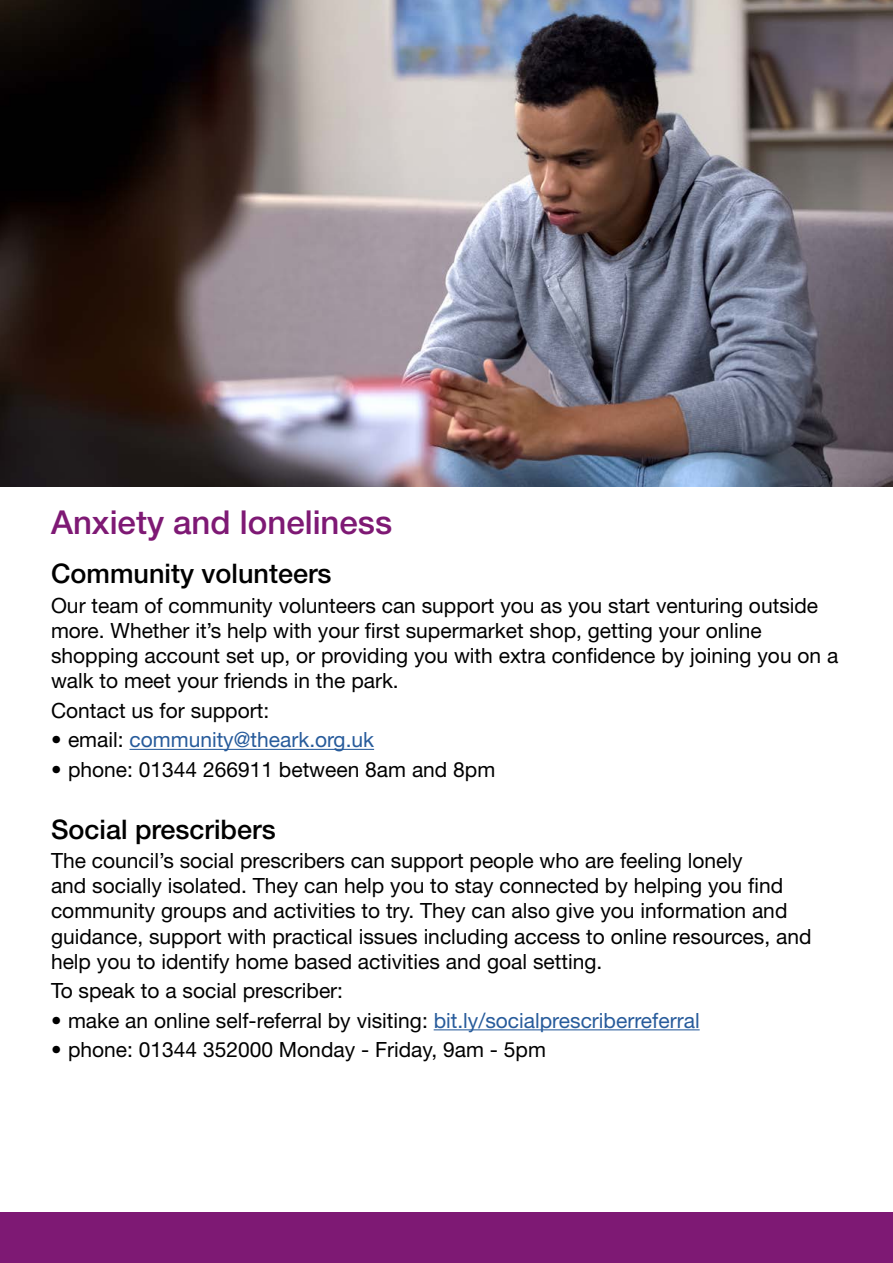
<style>
.page{position:relative;width:893px;height:1263px;background:#fff}
.page>*{position:absolute;margin:0;border:0;box-sizing:border-box;transform-origin:0 0}
.Section_Heading{font:500 33px "Helvetica Neue";color:#7e1974}
.sml_section_heading{font:500 27px "Helvetica Neue";color:#000}
.Body_text{font:21px/25.2px "Helvetica Neue";color:#000}
.Bullets{font:21px "Helvetica Neue";color:#000}
.Bullets-2{font:21px "Helvetica Neue";color:#275b9b}
.s1{color:#000}
.s2{color:#275b9b}
</style>
<div class="page">
<div style="left:0;top:1212px;width:893px;height:51px;background:#7e1974"></div>
<hr style="left:129px;top:749px;width:245px;height:1px;background:#275b9b">
<hr style="left:434px;top:1029px;width:266px;height:1px;background:#275b9b">
<img style="left:0;top:0;width:893px;height:487px">
<h2 class="Section_Heading" style="left:51px;top:502px;width:343px">Anxiety and loneliness</h2>
<p class="sml_section_heading" style="left:51px;top:558px;width:282px">Community volunteers</p>
<p class="Body_text" style="left:51px;top:592px;width:789px">Our team of community volunteers can support you as you start venturing outside more. Whether it’s help with your first supermarket shop, getting your online shopping account set up, or providing you with extra confidence by joining you on a walk to meet your friends in the park.</p>
<p class="Body_text" style="left:51px;top:697px;width:220px">Contact us for support:</p>
<h3 class="Bullets-2" style="left:51px;top:727px;width:325px"><span class="s1">• email:</span> community@theark.org.uk</h3>
<h3 class="Bullets" style="left:51px;top:757px;width:446px">• phone: 01344 266911 between 8am and 8pm</h3>
<p class="sml_section_heading" style="left:51px;top:813px;width:226px">Social prescribers</p>
<p class="Body_text" style="left:51px;top:848px;width:762px">The council’s social prescribers can support people who are feeling lonely<br>and socially isolated. They can help you to stay connected by helping you find community groups and activities to try. They can also give you information and guidance, support with practical issues including access to online resources, and help you to identify home based activities and goal setting.</p>
<p class="Body_text" style="left:51px;top:978px;width:294px">To speak to a social prescriber:</p>
<h3 class="Bullets" style="left:51px;top:1008px;width:650px">• make an online self-referral by visiting: <span class="s2">bit.ly/socialprescriberreferral</span></h3>
<h3 class="Bullets" style="left:51px;top:1037px;width:496px">• phone: 01344 352000 Monday - Friday, 9am - 5pm</h3>
</div>
